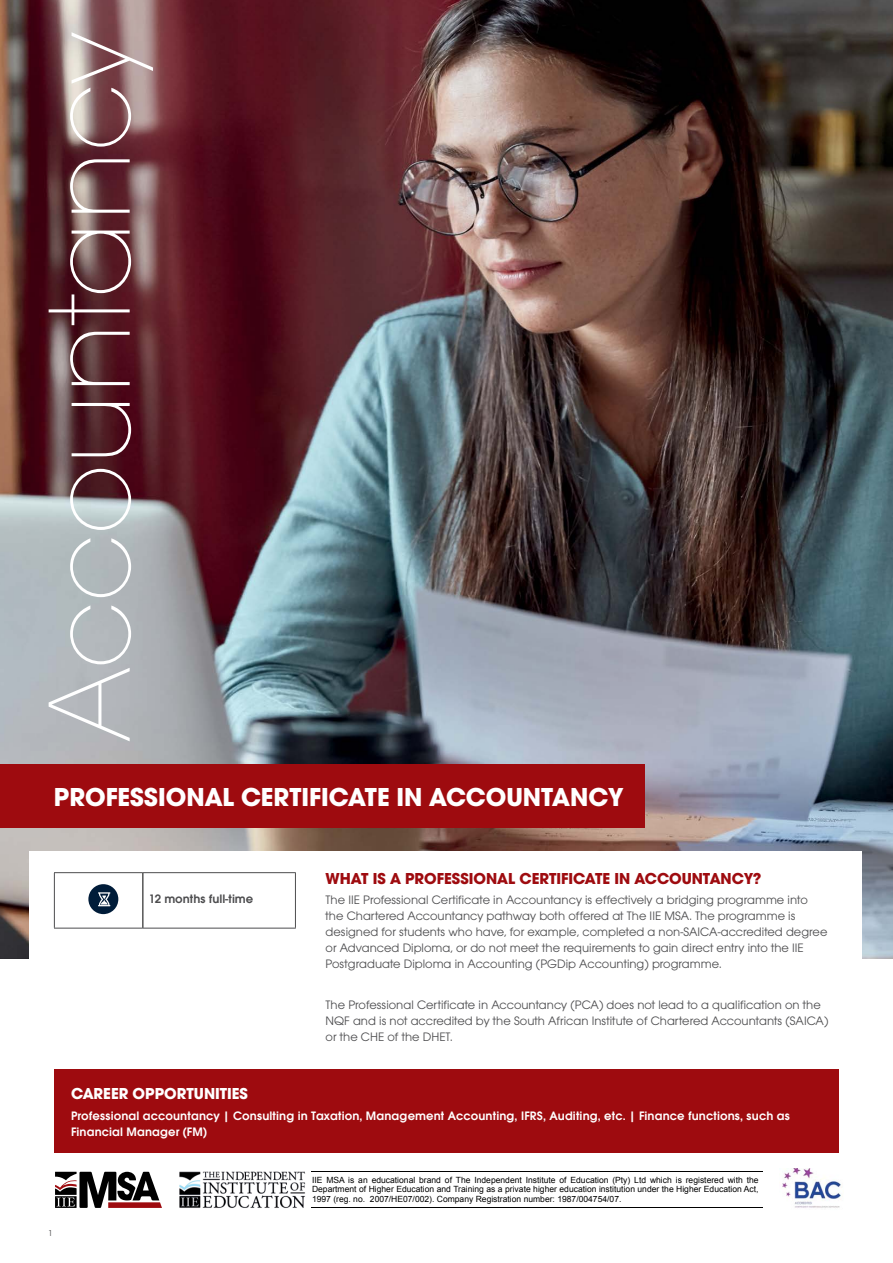
<style>
.page{position:relative;width:893px;height:1263px;background:#fff}
.page>*{position:absolute;margin:0;border:0;box-sizing:border-box;transform-origin:0 0}
.t1{font:200 121.5px "Avant Garde Gothic Itc T";color:#fff}
.t2{font:700 27px "Avant Garde Gothic Itc T";color:#fff}
.t3{font:700 16.5px "Avant Garde Gothic Itc T";color:#9e0b0f}
.t4{font:700 16.5px "Avant Garde Gothic Itc T";color:#fff}
.t5{font:12.75px/16px "Avant Garde Gothic Itc T";color:#4d4d4f}
.t6{font:600 12.75px/16px "Avant Garde Gothic Itc T";letter-spacing:.01em;color:#fff}
.t7{font:600 12.75px "Avant Garde Gothic Itc T";color:#4d4d4f}
.t8{font:9px "Avant Garde Gothic Itc T";color:#4d4d4f}
.t9{font:8.55px/9.6px "Arial";color:#000;text-align:justify}
</style>
<div class="page">
<img style="left:0;top:0;width:893px;height:958px">
<div style="left:29px;top:850px;width:833px;height:402px;background:#fff"></div>
<div style="left:0;top:764px;width:644px;height:64px;background:#9e0b0f"></div>
<div style="left:54px;top:1070px;width:785px;height:83px;background:#9e0b0f"></div>
<hr style="left:54px;top:872px;width:89px;height:1px;background:#4d4d4f">
<hr style="left:54px;top:873px;width:1px;height:55px;background:#4d4d4f">
<hr style="left:143px;top:872px;width:153px;height:1px;background:#4d4d4f">
<hr style="left:295px;top:873px;width:1px;height:55px;background:#4d4d4f">
<hr style="left:54px;top:928px;width:89px;height:1px;background:#4d4d4f">
<hr style="left:143px;top:928px;width:153px;height:1px;background:#4d4d4f">
<hr style="left:142px;top:873px;width:1px;height:55px;background:#000">
<div style="left:88px;top:884px;width:30px;height:30px;background:#001c39;border-radius:50%"></div>
<svg style="left:98px;top:892px;width:12px;height:14px"></svg>
<img style="left:180px;top:1171px;width:126px;height:37px">
<hr style="left:311px;top:1172px;width:451px;height:1px;background:#000">
<hr style="left:311px;top:1207px;width:451px;height:1px;background:#000">
<svg style="left:55px;top:1172px;width:107px;height:36px"></svg>
<img style="left:782px;top:1168px;width:60px;height:40px">
<h1 class="t1" style="left:18px;top:743px;width:712px;rotate:-90deg">Accountancy</h1>
<h2 class="t2" style="left:54px;top:781px;width:571px">PROFESSIONAL CERTIFICATE IN ACCOUNTANCY</h2>
<p class="t7" style="left:149px;top:891px;width:106px">12 months full-time</p>
<p class="t3" style="left:326px;top:868px;width:437px">WHAT IS A PROFESSIONAL CERTIFICATE IN ACCOUNTANCY?</p>
<p class="t5" style="left:326px;top:891px;width:503px">The IIE Professional Certificate in Accountancy is effectively a bridging programme into the Chartered Accountancy pathway both offered at The IIE MSA. The programme is designed for students who have, for example, completed a non-SAICA-accredited degree or Advanced Diploma, or do not meet the requirements to gain direct entry into the IIE Postgraduate Diploma in Accounting (PGDip Accounting) programme.</p>
<p class="t5" style="left:326px;top:996px;width:504px">The Professional Certificate in Accountancy (PCA) does not lead to a qualification on the<br>NQF and is not accredited by the South African Institute of Chartered Accountants (SAICA) or the CHE of the DHET.</p>
<p class="t4" style="left:71px;top:1084px;width:179px">CAREER OPPORTUNITIES</p>
<p class="t6" style="left:71px;top:1107px;width:720px">Professional accountancy | Consulting in Taxation, Management Accounting, IFRS, Auditing, etc. | Finance functions, such as<br>Financial Manager (FM)</p>
<p class="t8" style="left:48px;top:1228px;width:6px">1</p>
<p class="t9" style="left:312px;top:1175px;width:448px">IIE MSA is an educational brand of The Independent Institute of Education (Pty) Ltd which is registered with the Department of Higher Education and Training as a private higher education institution under the Higher Education Act, 1997 (reg. no. 2007/HE07/002). Company Registration number: 1987/004754/07.</p>
</div>
